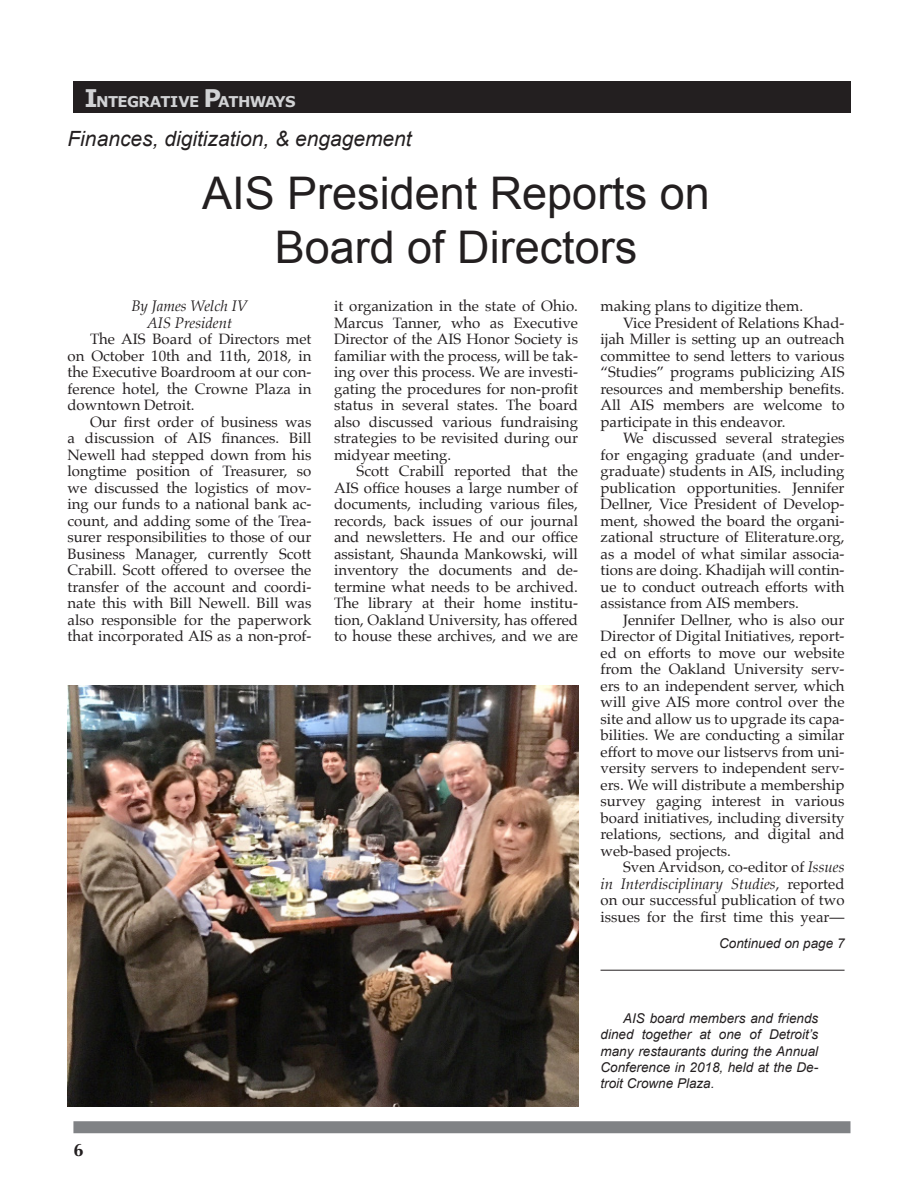
<style>
.page{position:relative;width:918px;height:1188px;background:#fff}
.page>*{position:absolute;margin:0;border:0;box-sizing:border-box;transform-origin:0 0}
.t1{font:45px "Arial";color:#231f20}
.t2{font:italic 21px "Arial";color:#231f20}
.t3{font:700 18px "Optima";color:#231f20}
.t4{font:15px/16.5px "Palatino";color:#231f20;text-align:justify}
.t5{font:italic 15px "Palatino";color:#231f20}
.t6{font:700 14.85px "Verdana";letter-spacing:-.045em;color:#d1d2d4}
.t7{font:italic 13.5px/16.2px "Arial";color:#231f20;text-align:justify}
.s1{font-size:24.3px}
.s2{font-style:italic}
</style>
<div class="page">
<div style="left:73px;top:1121px;width:777px;height:12px;background:#808285"></div>
<div style="left:73px;top:81px;width:777px;height:32px;background:#231f20"></div>
<img style="left:68px;top:686px;width:510px;height:421px">
<hr style="left:601px;top:970px;width:244px;height:1px;background:#231f20">
<p class="t6" style="left:85px;top:91px;width:212px"><span class="s1">I</span>NTEGRATIVE <span class="s1">P</span>ATHWAYS</p>
<p class="t2" style="left:68px;top:125px;width:346px">Finances, digitization, &amp; engagement</p>
<p class="t1" style="left:202px;top:164px;width:509px">AIS President Reports on</p>
<p class="t1" style="left:275px;top:218px;width:364px">Board of Directors</p>
<p class="t4" style="left:334px;top:298px;width:246px">it organization in the state of Ohio.<br>Marcus Tanner, who as Executive Director of the AIS Honor Society is familiar with the process, will be tak&shy;ing over this process. We are investi&shy;gating the procedures for non-profit status in several states. The board also discussed various fundraising strategies to be revisited during our midyear meeting.</p>
<p class="t4" style="left:334px;top:463px;width:246px;text-indent:22px">Scott Crabill reported that the AIS office houses a large number of documents, including various files, records, back issues of our journal and newsletters. He and our office assistant, Shaunda Mankowski, will inventory the documents and de&shy;termine what needs to be archived.<br>The library at their home institu&shy;tion, Oakland University, has offered to house these archives, and we are</p>
<p class="t4" style="left:601px;top:298px;width:204px">making plans to digitize them.</p>
<p class="t4" style="left:601px;top:314px;width:246px;text-indent:22px">Vice President of Relations Khad&shy;ijah Miller is setting up an outreach committee to send letters to various “Studies” programs publicizing AIS resources and membership benefits.<br>All AIS members are welcome to participate in this endeavor.</p>
<p class="t4" style="left:601px;top:430px;width:246px;text-indent:22px">We discussed several strategies for engaging graduate (and under&shy;graduate) students in AIS, including publication opportunities. Jennifer Dellner, Vice President of Develop&shy;ment, showed the board the organi&shy;zational structure of Eliterature.org, as a model of what similar associa&shy;tions are doing. Khadijah will contin&shy;ue to conduct outreach efforts with assistance from AIS members.</p>
<p class="t4" style="left:601px;top:611px;width:246px;text-indent:22px">Jennifer Dellner, who is also our Director of Digital Initiatives, report&shy;ed on efforts to move our website from the Oakland University serv&shy;ers to an independent server, which will give AIS more control over the site and allow us to upgrade its capa&shy;bilities. We are conducting a similar effort to move our listservs from uni&shy;versity servers to independent serv&shy;ers. We will distribute a membership survey gaging interest in various board initiatives, including diversity relations, sections, and digital and web-based projects.</p>
<p class="t4" style="left:601px;top:859px;width:246px;text-indent:22px">Sven Arvidson, co-editor of <span class="s2">Issues in Interdisciplinary Studies</span>, reported on our successful publication of two issues for the first time this year—</p>
<p class="t5" style="left:131px;top:294px;width:118px">By James Welch IV</p>
<p class="t5" style="left:147px;top:311px;width:87px">AIS President</p>
<p class="t4" style="left:68px;top:331px;width:246px;text-indent:22px">The AIS Board of Directors met on October 10th and 11th, 2018, in the Executive Boardroom at our con&shy;ference hotel, the Crowne Plaza in downtown Detroit.</p>
<p class="t4" style="left:68px;top:413px;width:246px;text-indent:22px">Our first order of business was a discussion of AIS finances. Bill Newell had stepped down from his longtime position of Treasurer, so we discussed the logistics of mov&shy;ing our funds to a national bank ac&shy;count, and adding some of the Trea&shy;surer responsibilities to those of our Business Manager, currently Scott Crabill. Scott offered to oversee the transfer of the account and coordi&shy;nate this with Bill Newell. Bill was also responsible for the paperwork that incorporated AIS as a non-prof-</p>
<p class="t7" style="left:719px;top:936px;width:127px">Continued on page 7</p>
<p class="t3" style="left:73px;top:1140px;width:12px">6</p>
<p class="t7" style="left:601px;top:1011px;width:219px;text-indent:22px">AIS board members and friends dined together at one of Detroit’s many restaurants during the Annual Conference in 2018, held at the De&shy;troit Crowne Plaza.</p>
</div>
